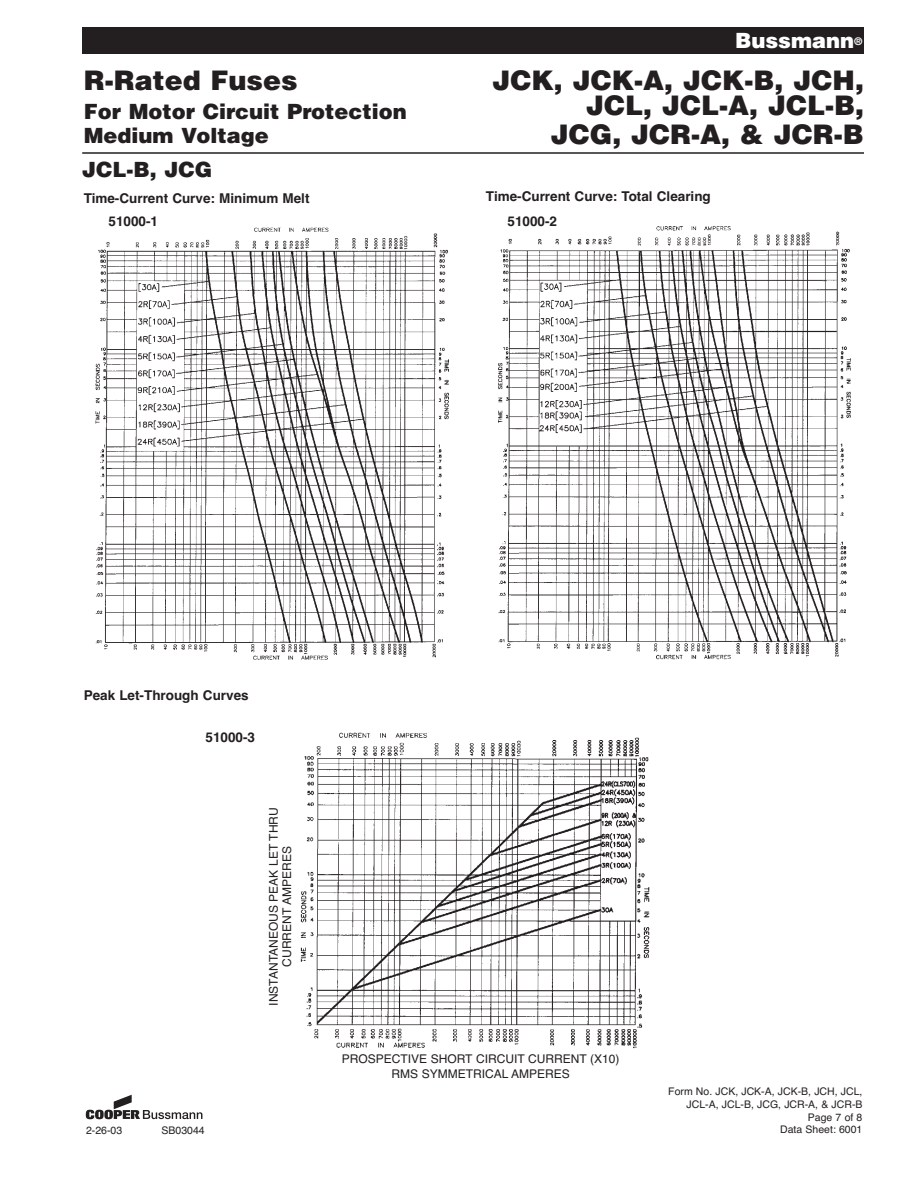
<style>
.page{position:relative;width:918px;height:1188px;background:#fff}
.page>*{position:absolute;margin:0;border:0;box-sizing:border-box;transform-origin:0 0}
.t1{font:900 27px/25.5px "Helvetica";color:#231f20;text-align:right}
.t2{font:900 21px/24px "Helvetica";color:#231f20}
.t3{font:900 21px "Helvetica";color:#fff}
.t4{font:700 13.5px "Helvetica";color:#231f20}
.t5{font:12px/14.4px "Helvetica";color:#231f20;text-align:center}
.t6{font:10.5px/12.6px "Helvetica";color:#231f20;text-align:right}
</style>
<div class="page">
<div style="left:82px;top:27px;width:782px;height:27px;background:#231f20"></div>
<hr style="left:82px;top:152px;width:782px;height:2px;background:#231f20">
<svg style="left:86px;top:1095px;width:116px;height:24px"></svg>
<img style="left:300px;top:732px;width:350px;height:317px">
<img style="left:498px;top:226px;width:353px;height:434px">
<img style="left:95px;top:227px;width:354px;height:433px">
<h1 class="t1" style="left:84px;top:70px;width:215px">R-Rated Fuses</h1>
<h2 class="t2" style="left:84px;top:101px;width:325px">For Motor Circuit Protection<br>Medium Voltage</h2>
<h2 class="t3" style="left:735px;top:33px;width:129px">Bussmann<sup>®</sup></h2>
<h1 class="t1" style="left:492px;top:70px;width:373px">JCK, JCK-A, JCK-B, JCH,<br>JCL, JCL-A, JCL-B,</h1>
<h1 class="t1" style="left:551px;top:124px;width:315px">JCG, JCR-A, &amp; JCR-B</h1>
<h2 class="t2" style="left:82px;top:159px;width:132px">JCL-B, JCG</h2>
<p class="t4" style="left:109px;top:216px;width:51px">51000-1</p>
<p class="t4" style="left:84px;top:193px;width:227px">Time-Current Curve: Minimum Melt</p>
<p class="t4" style="left:486px;top:192px;width:226px">Time-Current Curve: Total Clearing</p>
<p class="t4" style="left:508px;top:216px;width:51px">51000-2</p>
<p class="t4" style="left:84px;top:690px;width:166px">Peak Let-Through Curves</p>
<p class="t4" style="left:206px;top:732px;width:51px">51000-3</p>
<p class="t5" style="left:268px;top:1006px;width:200px;line-height:13.5px;rotate:-90deg">INSTANTANEOUS PEAK LET THRU<br>CURRENT AMPERES</p>
<p class="t6" style="left:86px;top:1125px;width:38px">2-26-03</p>
<p class="t6" style="left:162px;top:1125px;width:45px">SB03044</p>
<p class="t5" style="left:342px;top:1053px;width:279px">PROSPECTIVE SHORT CIRCUIT CURRENT (X10)<br>RMS SYMMETRICAL AMPERES</p>
<p class="t6" style="left:668px;top:1086px;width:196px">Form No. JCK, JCK-A, JCK-B, JCH, JCL,<br>JCL-A, JCL-B, JCG, JCR-A, &amp; JCR-B<br>Page 7 of 8<br>Data Sheet: 6001</p>
</div>
